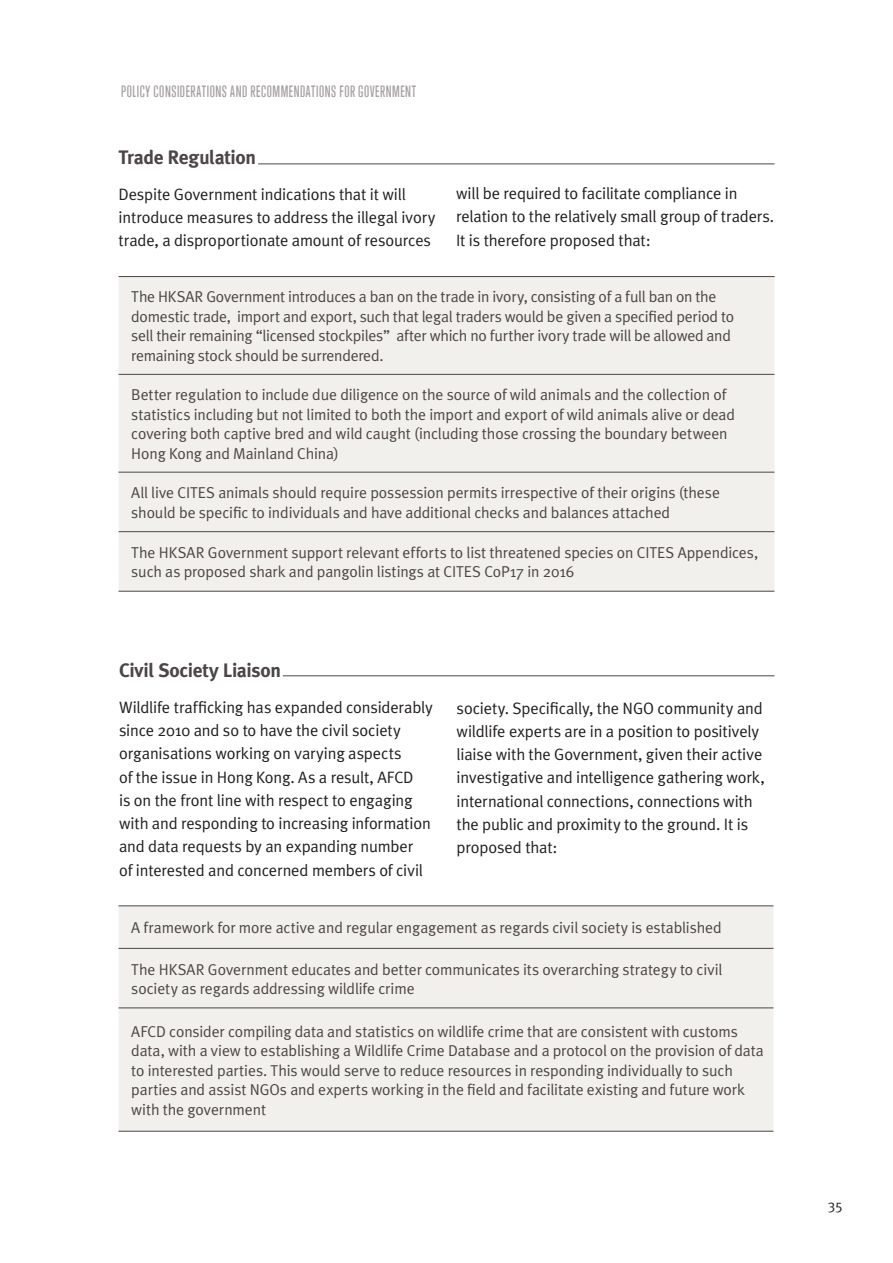
<style>
.page{position:relative;width:893px;height:1263px;background:#fff}
.page>*{position:absolute;margin:0;border:0;box-sizing:border-box;transform-origin:0 0}
.t1{font:700 19.5px "Meta Plus";letter-spacing:-.02em;color:#4c4546}
.t2{font:16.5px/23.2px "Meta Plus Normal";letter-spacing:-.01em;color:#231f20}
.t3{font:15.75px/19.5px "Meta Plus Normal";letter-spacing:-.01em;color:#4c4546}
.t4{font:500 15px "Trump Gothic West";letter-spacing:.04em;color:#a6a0a1}
.t5{font:14.25px "Meta Plus Normal Caps";color:#231f20}
</style>
<div class="page">
<div style="left:119px;top:277px;width:655px;height:314px;background:#f2f0ed"></div>
<hr style="left:119px;top:276px;width:655px;height:1px;background:#4c4546">
<hr style="left:119px;top:374px;width:655px;height:1px;background:#4c4546">
<hr style="left:119px;top:472px;width:655px;height:1px;background:#4c4546">
<hr style="left:119px;top:531px;width:655px;height:1px;background:#4c4546">
<hr style="left:119px;top:591px;width:655px;height:1px;background:#4c4546">
<hr style="left:258px;top:164px;width:516px;height:1px;background:#4c4546">
<div style="left:119px;top:907px;width:654px;height:224px;background:#f2f0ed"></div>
<hr style="left:119px;top:906px;width:654px;height:1px;background:#4c4546">
<hr style="left:119px;top:948px;width:654px;height:1px;background:#4c4546">
<hr style="left:119px;top:1008px;width:654px;height:1px;background:#4c4546">
<hr style="left:119px;top:1131px;width:654px;height:1px;background:#4c4546">
<hr style="left:283px;top:676px;width:491px;height:1px;background:#4c4546">
<p class="t4" style="left:121px;top:82px;width:296px">POLICY CONSIDERATIONS AND RECOMMENDATIONS FOR GOVERNMENT</p>
<p class="t1" style="left:119px;top:148px;width:139px">Trade Regulation</p>
<p class="t2" style="left:119px;top:184px;width:318px">Despite Government indications that it will introduce measures to address the illegal ivory trade, a disproportionate amount of resources</p>
<p class="t2" style="left:456px;top:184px;width:320px">will be required to facilitate compliance in relation to the relatively small group of traders.<br>It is therefore proposed that:</p>
<p class="t3" style="left:131px;top:289px;width:604px">The HKSAR Government introduces a ban on the trade in ivory, consisting of a full ban on the domestic trade, import and export, such that legal traders would be given a specified period to sell their remaining “licensed stockpiles” after which no further ivory trade will be allowed and remaining stock should be surrendered.</p>
<p class="t3" style="left:131px;top:387px;width:605px">Better regulation to include due diligence on the source of wild animals and the collection of statistics including but not limited to both the import and export of wild animals alive or dead covering both captive bred and wild caught (including those crossing the boundary between Hong Kong and Mainland China)</p>
<p class="t3" style="left:131px;top:485px;width:590px">All live CITES animals should require possession permits irrespective of their origins (these should be specific to individuals and have additional checks and balances attached</p>
<p class="t3" style="left:131px;top:544px;width:628px">The HKSAR Government support relevant efforts to list threatened species on CITES Appendices, such as proposed shark and pangolin listings at CITES CoP17 in 2016</p>
<p class="t1" style="left:119px;top:661px;width:163px">Civil Society Liaison</p>
<p class="t2" style="left:119px;top:697px;width:315px">Wildlife trafficking has expanded considerably since 2010 and so to have the civil society organisations working on varying aspects<br>of the issue in Hong Kong. As a result, AFCD<br>is on the front line with respect to engaging with and responding to increasing information and data requests by an expanding number<br>of interested and concerned members of civil</p>
<p class="t2" style="left:457px;top:698px;width:310px">society. Specifically, the NGO community and wildlife experts are in a position to positively liaise with the Government, given their active investigative and intelligence gathering work, international connections, connections with the public and proximity to the ground. It is proposed that:</p>
<p class="t3" style="left:131px;top:920px;width:592px">A framework for more active and regular engagement as regards civil society is established</p>
<p class="t3" style="left:131px;top:961px;width:592px">The HKSAR Government educates and better communicates its overarching strategy to civil society as regards addressing wildlife crime</p>
<p class="t3" style="left:131px;top:1023px;width:634px">AFCD consider compiling data and statistics on wildlife crime that are consistent with customs data, with a view to establishing a Wildlife Crime Database and a protocol on the provision of data to interested parties. This would serve to reduce resources in responding individually to such parties and assist NGOs and experts working in the field and facilitate existing and future work with the government</p>
<p class="t5" style="left:828px;top:1199px;width:16px">35</p>
</div>
